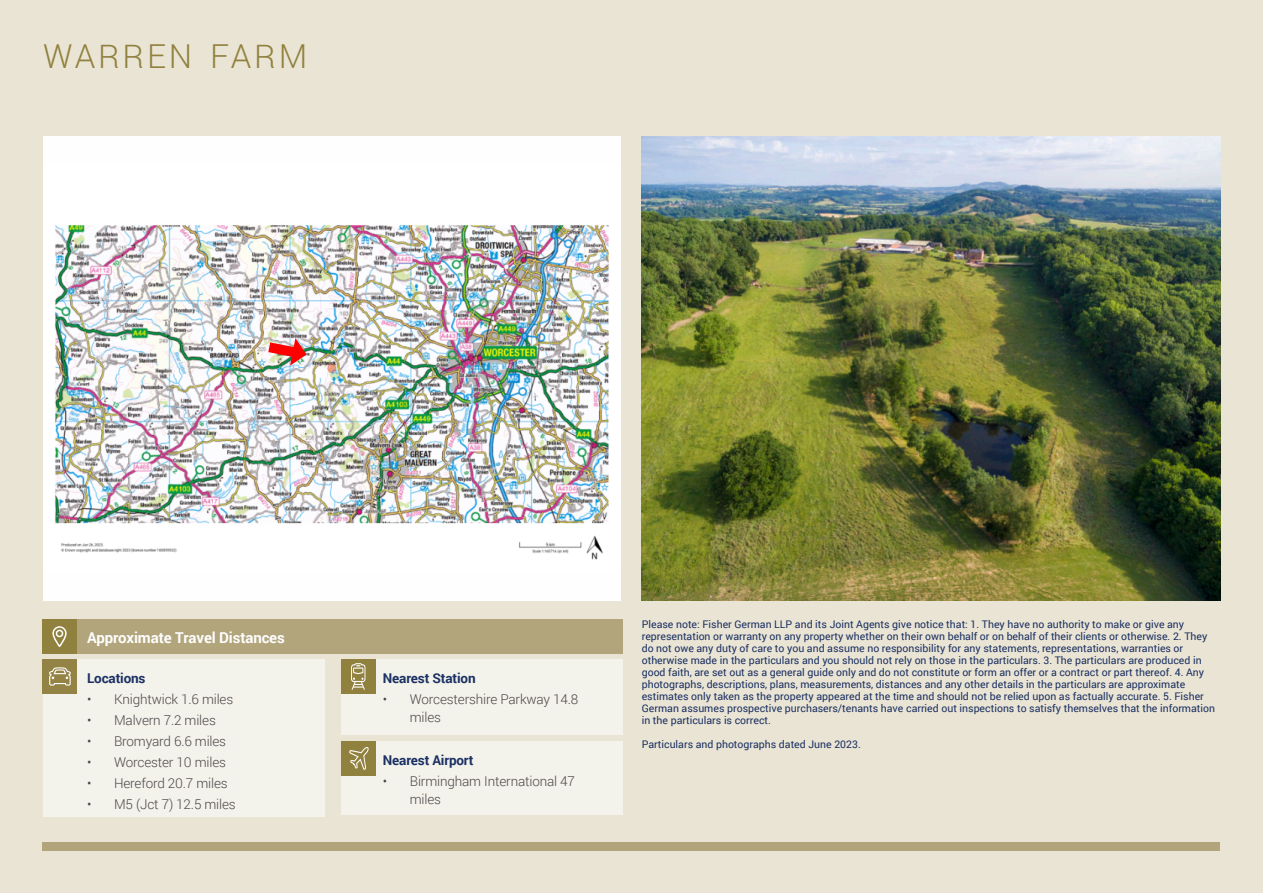
<style>
.page{position:relative;width:1263px;height:893px;background:#eae4d4}
.page>*{position:absolute;margin:0;border:0;box-sizing:border-box;transform-origin:0 0}
.t1{font:300 33px "Roboto";letter-spacing:.08em;color:#91813f}
.t2{font:700 15px "Roboto";letter-spacing:-.01em;color:#fefefe}
.t3{font:300 13.5px/18px "Roboto";letter-spacing:-.01em;color:#4d4648}
.t4{font:700 13.5px "Roboto";letter-spacing:-.01em;color:#1b3063}
.t5{font:10.5px/12px "Roboto";color:#1a3062}
</style>
<div class="page">
<div style="left:43px;top:136px;width:578px;height:465px;background:#fefefe"></div>
<div style="left:43px;top:842px;width:1177px;height:8px;background:#b2a57c"></div>
<div style="left:43px;top:659px;width:281px;height:157px;background:#f3f2eb"></div>
<div style="left:43px;top:620px;width:580px;height:34px;background:#b2a57c"></div>
<div style="left:43px;top:620px;width:34px;height:34px;background:#91813f"></div>
<svg style="left:52px;top:626px;width:15px;height:21px"></svg>
<div style="left:43px;top:659px;width:34px;height:34px;background:#938446"></div>
<div style="left:341px;top:659px;width:282px;height:75px;background:#f3f2eb"></div>
<div style="left:341px;top:659px;width:34px;height:34px;background:#91813f"></div>
<svg style="left:351px;top:663px;width:14px;height:27px"></svg>
<div style="left:342px;top:742px;width:281px;height:73px;background:#f3f2eb"></div>
<div style="left:342px;top:742px;width:34px;height:34px;background:#91813f"></div>
<svg style="left:349px;top:747px;width:20px;height:23px"></svg>
<img style="left:55px;top:225px;width:554px;height:335px">
<svg style="left:267px;top:333px;width:40px;height:33px"></svg>
<img style="left:642px;top:136px;width:578px;height:465px">
<svg style="left:49px;top:667px;width:22px;height:19px"></svg>
<h1 class="t1" style="left:43px;top:33px;width:266px">WARREN FARM</h1>
<h2 class="t2" style="left:87px;top:627px;width:199px">Approximate Travel Distances</h2>
<p class="t4" style="left:87px;top:669px;width:60px">Locations</p>
<p class="t3" style="left:87px;top:690px;width:148px">• Knightwick 1.6 miles</p>
<p class="t3" style="left:87px;top:711px;width:130px">• Malvern 7.2 miles</p>
<p class="t3" style="left:87px;top:732px;width:141px">• Bromyard 6.6 miles</p>
<p class="t3" style="left:87px;top:753px;width:140px">• Worcester 10 miles</p>
<p class="t3" style="left:87px;top:774px;width:142px">• Hereford 20.7 miles</p>
<p class="t3" style="left:87px;top:795px;width:150px">• M5 (Jct 7) 12.5 miles</p>
<p class="t4" style="left:383px;top:669px;width:94px">Nearest Station</p>
<p class="t3" style="left:410px;top:690px;width:170px;text-indent:-27px">• Worcestershire Parkway 14.8 miles</p>
<p class="t4" style="left:383px;top:751px;width:92px">Nearest Airport</p>
<p class="t3" style="left:410px;top:772px;width:167px;text-indent:-27px">• Birmingham International 47 miles</p>
<p class="t5" style="left:642px;top:618px;width:575px">Please note: Fisher German LLP and its Joint Agents give notice that: 1. They have no authority to make or give any representation or warranty on any property whether on their own behalf or on behalf of their clients or otherwise. 2. They do not owe any duty of care to you and assume no responsibility for any statements, representations, warranties or otherwise made in the particulars and you should not rely on those in the particulars. 3. The particulars are produced in good faith, are set out as a general guide only and do not constitute or form an offer or a contract or part thereof. 4. Any photographs, descriptions, plans, measurements, distances and any other details in the particulars are approximate estimates only taken as the property appeared at the time and should not be relied upon as factually accurate. 5. Fisher German assumes prospective purchasers/tenants have carried out inspections to satisfy themselves that the information in the particulars is correct.</p>
<p class="t5" style="left:642px;top:738px;width:221px">Particulars and photographs dated June 2023.</p>
</div>
